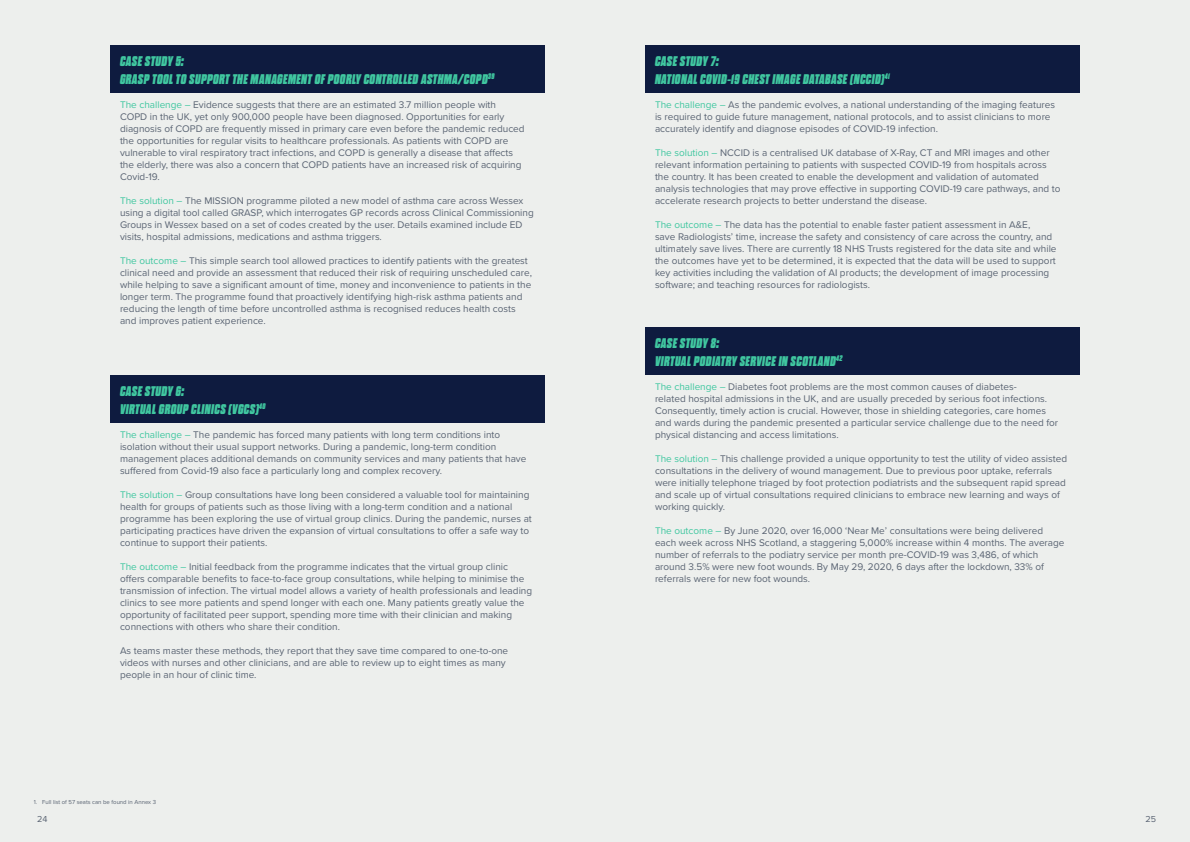
<style>
.page{position:relative;width:1190px;height:842px;background:#edefed}
.page>*{position:absolute;margin:0;border:0;box-sizing:border-box;transform-origin:0 0}
.Case_study_heading{font:italic 800 14px/18px "Dharma Gothic E";letter-spacing:.03em;color:#40c7a0}
.Body{font:10px/12px "Proxima Nova";color:#5a6473}
.t1{font:9px "Proxima Nova";color:#5a6473}
.t2{font:6px "Proxima Nova";color:#5a6473}
.s1{color:#40c7a0}
</style>
<div class="page">
<div style="left:110px;top:45px;width:435px;height:48px;background:#0e1b3f"></div>
<div style="left:110px;top:375px;width:435px;height:48px;background:#0e1b3f"></div>
<div style="left:645px;top:45px;width:435px;height:48px;background:#0e1b3f"></div>
<div style="left:645px;top:327px;width:435px;height:48px;background:#0e1b3f"></div>
<p class="Case_study_heading" style="left:120px;top:53px;width:376px">CASE STUDY 5:<br>GRASP TOOL TO SUPPORT THE MANAGEMENT OF POORLY CONTROLLED ASTHMA/COPD<sup>39</sup></p>
<p class="Body" style="left:120px;top:98px;width:406px"><span class="s1">The challenge –</span> Evidence suggests that there are an estimated 3.7 million people with COPD in the UK, yet only 900,000 people have been diagnosed. Opportunities for early diagnosis of COPD are frequently missed in primary care even before the pandemic reduced the opportunities for regular visits to healthcare professionals. As patients with COPD are vulnerable to viral respiratory tract infections, and COPD is generally a disease that affects the elderly, there was also a concern that COPD patients have an increased risk of acquiring Covid-19.</p>
<p class="Body" style="left:120px;top:194px;width:415px"><span class="s1">The solution –</span> The MISSION programme piloted a new model of asthma care across Wessex using a digital tool called GRASP, which interrogates GP records across Clinical Commissioning Groups in Wessex based on a set of codes created by the user. Details examined include ED visits, hospital admissions, medications and asthma triggers.</p>
<p class="Body" style="left:120px;top:254px;width:413px"><span class="s1">The outcome –</span> This simple search tool allowed practices to identify patients with the greatest clinical need and provide an assessment that reduced their risk of requiring unscheduled care, while helping to save a significant amount of time, money and inconvenience to patients in the longer term. The programme found that proactively identifying high-risk asthma patients and reducing the length of time before uncontrolled asthma is recognised reduces health costs and improves patient experience.</p>
<p class="Case_study_heading" style="left:120px;top:383px;width:147px">CASE STUDY 6:<br>VIRTUAL GROUP CLINICS (VGCS)<sup>40</sup></p>
<p class="Body" style="left:120px;top:428px;width:408px"><span class="s1">The challenge –</span> The pandemic has forced many patients with long term conditions into isolation without their usual support networks. During a pandemic, long-term condition management places additional demands on community services and many patients that have suffered from Covid-19 also face a particularly long and complex recovery.</p>
<p class="Body" style="left:120px;top:488px;width:413px"><span class="s1">The solution –</span> Group consultations have long been considered a valuable tool for maintaining health for groups of patients such as those living with a long-term condition and a national programme has been exploring the use of virtual group clinics. During the pandemic, nurses at participating practices have driven the expansion of virtual consultations to offer a safe way to continue to support their patients.</p>
<p class="Body" style="left:120px;top:560px;width:414px"><span class="s1">The outcome –</span> Initial feedback from the programme indicates that the virtual group clinic offers comparable benefits to face-to-face group consultations, while helping to minimise the transmission of infection. The virtual model allows a variety of health professionals and leading clinics to see more patients and spend longer with each one. Many patients greatly value the opportunity of facilitated peer support, spending more time with their clinician and making connections with others who share their condition.</p>
<p class="Body" style="left:120px;top:644px;width:390px">As teams master these methods, they report that they save time compared to one-to-one videos with nurses and other clinicians, and are able to review up to eight times as many people in an hour of clinic time.</p>
<p class="t2" style="left:34px;top:798px;width:124px">1. Full list of 57 seats can be found in Annex 3</p>
<p class="Case_study_heading" style="left:655px;top:53px;width:236px">CASE STUDY 7:<br>NATIONAL COVID-19 CHEST IMAGE DATABASE (NCCID)<sup>41</sup></p>
<p class="Body" style="left:655px;top:98px;width:402px"><span class="s1">The challenge –</span> As the pandemic evolves, a national understanding of the imaging features is required to guide future management, national protocols, and to assist clinicians to more accurately identify and diagnose episodes of COVID-19 infection.</p>
<p class="Body" style="left:655px;top:146px;width:407px"><span class="s1">The solution –</span> NCCID is a centralised UK database of X-Ray, CT and MRI images and other relevant information pertaining to patients with suspected COVID-19 from hospitals across the country. It has been created to enable the development and validation of automated analysis technologies that may prove effective in supporting COVID-19 care pathways, and to accelerate research projects to better understand the disease.</p>
<p class="Body" style="left:655px;top:218px;width:403px"><span class="s1">The outcome –</span> The data has the potential to enable faster patient assessment in A&amp;E,<br>save Radiologists’ time, increase the safety and consistency of care across the country, and ultimately save lives. There are currently 18 NHS Trusts registered for the data site and while the outcomes have yet to be determined, it is expected that the data will be used to support key activities including the validation of AI products; the development of image processing software; and teaching resources for radiologists.</p>
<p class="Case_study_heading" style="left:655px;top:335px;width:189px">CASE STUDY 8:<br>VIRTUAL PODIATRY SERVICE IN SCOTLAND<sup>42</sup></p>
<p class="Body" style="left:655px;top:380px;width:405px"><span class="s1">The challenge –</span> Diabetes foot problems are the most common causes of diabetes-<br>related hospital admissions in the UK, and are usually preceded by serious foot infections.<br>Consequently, timely action is crucial. However, those in shielding categories, care homes and wards during the pandemic presented a particular service challenge due to the need for physical distancing and access limitations.</p>
<p class="Body" style="left:655px;top:452px;width:414px"><span class="s1">The solution –</span> This challenge provided a unique opportunity to test the utility of video assisted consultations in the delivery of wound management. Due to previous poor uptake, referrals were initially telephone triaged by foot protection podiatrists and the subsequent rapid spread and scale up of virtual consultations required clinicians to embrace new learning and ways of working quickly.</p>
<p class="Body" style="left:655px;top:524px;width:411px"><span class="s1">The outcome –</span> By June 2020, over 16,000 ‘Near Me’ consultations were being delivered each week across NHS Scotland, a staggering 5,000% increase within 4 months. The average number of referrals to the podiatry service per month pre-COVID-19 was 3,486, of which around 3.5% were new foot wounds. By May 29, 2020, 6 days after the lockdown, 33% of referrals were for new foot wounds.</p>
<p class="t1" style="left:37px;top:812px;width:12px">24</p>
<p class="t1" style="left:1146px;top:812px;width:12px">25</p>
</div>
